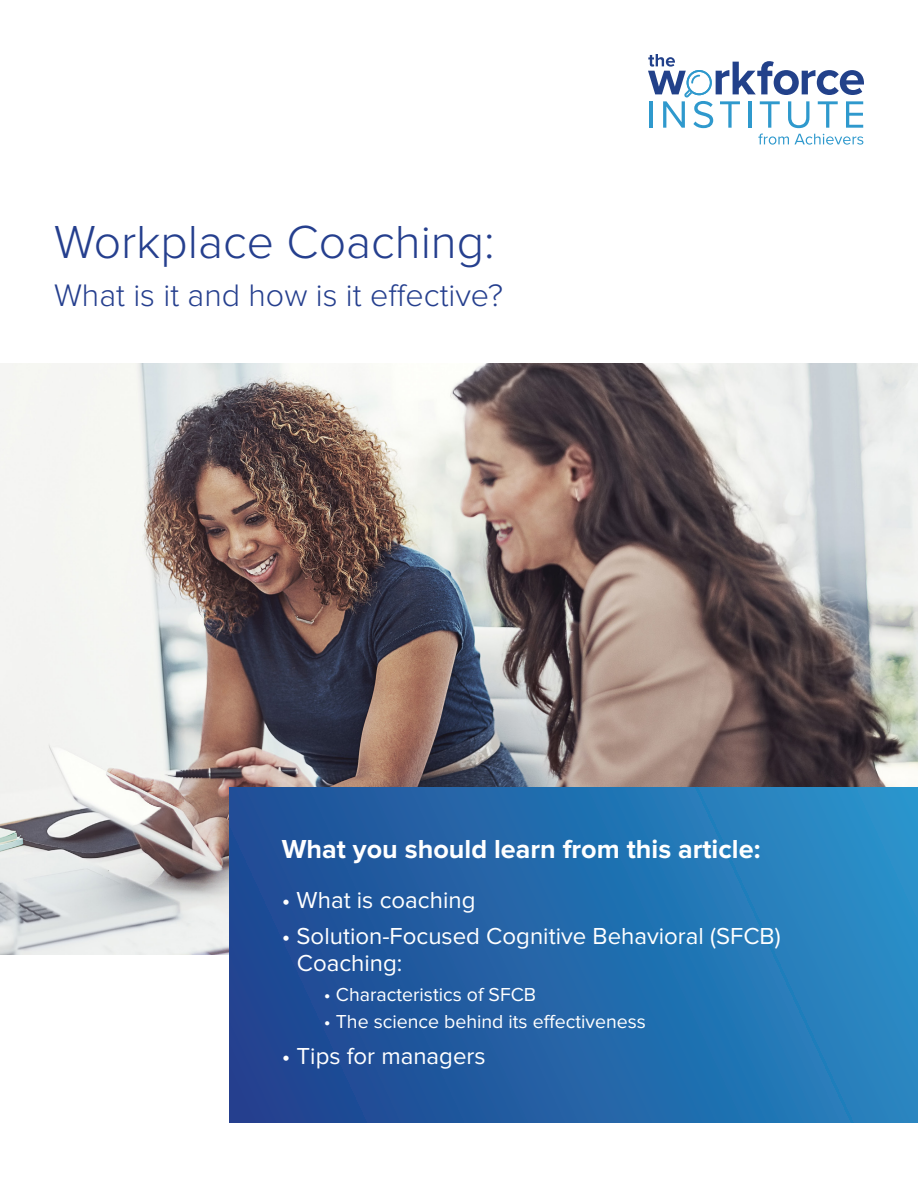
<style>
.page{position:relative;width:918px;height:1188px;background:#fff}
.page>*{position:absolute;margin:0;border:0;box-sizing:border-box;transform-origin:0 0}
.t1{font:300 48px "Proxima Nova";color:#253f8e}
.t2{font:300 32.25px "Proxima Nova";color:#253f8e}
.t3{font:700 27px "Proxima Nova";color:#fff}
.t4{font:24px/27px "Proxima Nova";color:#fff}
.t5{font:19.5px "Proxima Nova";color:#fff}
</style>
<div class="page">
<svg style="left:648px;top:54px;width:216px;height:74px"></svg>
<svg style="left:758px;top:134px;width:105px;height:11px"></svg>
<img style="left:0;top:364px;width:918px;height:590px">
<div style="left:229px;top:787px;width:689px;height:336px;background:linear-gradient(to right,#1e4691,#288dc6)"></div>
<p class="t1" style="left:54px;top:214px;width:442px">Workplace Coaching:</p>
<p class="t2" style="left:54px;top:277px;width:451px">What is it and how is it effective?</p>
<p class="t3" style="left:282px;top:833px;width:480px">What you should learn from this article:</p>
<p class="t4" style="left:282px;top:886px;width:195px">• What is coaching</p>
<p class="t4" style="left:297px;top:922px;width:485px;text-indent:-15px">• Solution-Focused Cognitive Behavioral (SFCB)<br>Coaching:</p>
<p class="t5" style="left:324px;top:983px;width:214px">• Characteristics of SFCB</p>
<p class="t5" style="left:324px;top:1010px;width:324px">• The science behind its effectiveness</p>
<p class="t4" style="left:282px;top:1042px;width:205px">• Tips for managers</p>
</div>
